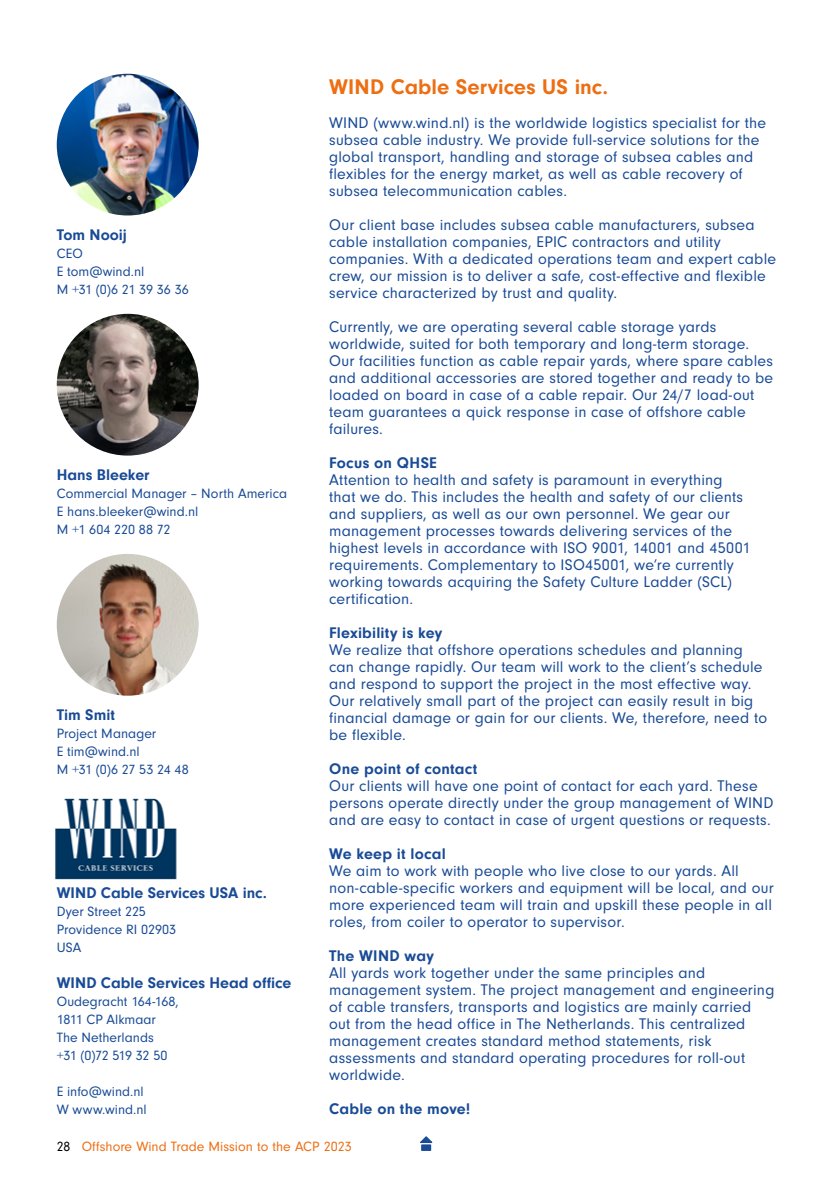
<style>
.page{position:relative;width:840px;height:1191px;background:#fff}
.page>*{position:absolute;margin:0;border:0;box-sizing:border-box;transform-origin:0 0}
.t1{font:700 22px "Neuzeit Gro";letter-spacing:.005em;color:#ed6e13}
.t2{font:16px/17px "Neuzeit Gro";letter-spacing:.01em;color:#194b96}
.t3{font:700 16px "Neuzeit Gro";letter-spacing:.005em;color:#194b96}
.t4{font:14px/18px "Neuzeit Gro";color:#194b96}
.t5{font:14px "Neuzeit Gro";color:#ed6e13}
.s1{color:#000}
</style>
<div class="page">
<img style="left:57px;top:74px;width:141px;height:141px;border-radius:71px">
<img style="left:57px;top:314px;width:141px;height:141px;border-radius:71px">
<img style="left:57px;top:554px;width:141px;height:141px;border-radius:71px">
<img style="left:55px;top:798px;width:122px;height:82px">
<div style="left:421px;top:1144px;width:10px;height:7px;background:#194b96;border:1px solid #194b96"></div>
<svg style="left:420px;top:1136px;width:13px;height:8px"></svg>
<p class="t3" style="left:57px;top:225px;width:72px">Tom Nooij</p>
<p class="t4" style="left:57px;top:244px;width:133px">CEO<br>E tom@wind.nl<br>M +31 (0)6 21 39 36 36</p>
<p class="t3" style="left:57px;top:465px;width:94px">Hans Bleeker</p>
<p class="t4" style="left:57px;top:484px;width:232px">Commercial Manager – North America<br>E hans.bleeker@wind.nl<br>M +1 604 220 88 72</p>
<p class="t3" style="left:57px;top:705px;width:60px">Tim Smit</p>
<p class="t4" style="left:57px;top:724px;width:133px">Project Manager<br>E tim@wind.nl<br>M +31 (0)6 27 53 24 48</p>
<p class="t3" style="left:57px;top:883px;width:212px">WIND Cable Services USA inc.</p>
<p class="t4" style="left:57px;top:902px;width:121px">Dyer Street 225<br>Providence RI 02903<br>USA</p>
<p class="t3" style="left:57px;top:973px;width:236px">WIND Cable Services Head office</p>
<p class="t4" style="left:57px;top:992px;width:123px">Oudegracht 164-168,<br>1811 CP Alkmaar<br>The Netherlands<br>+31 (0)72 519 32 50</p>
<p class="t4" style="left:57px;top:1082px;width:91px">E info@wind.nl<br>W www.wind.nl</p>
<h1 class="t1" style="left:329px;top:74px;width:280px">WIND Cable Services US inc.</h1>
<p class="t2" style="left:329px;top:114px;width:438px">WIND (www.wind.nl) is the worldwide logistics specialist for the subsea cable industry. We provide full-service solutions for the global transport, handling and storage of subsea cables and flexibles for the energy market, as well as cable recovery of subsea telecommunication cables.</p>
<p class="t2" style="left:329px;top:216px;width:448px">Our client base includes subsea cable manufacturers, subsea cable installation companies, EPIC contractors and utility companies. With a dedicated operations team and expert cable crew, our mission is to deliver a safe, cost-effective and flexible service characterized by trust and quality.</p>
<p class="t2" style="left:329px;top:318px;width:445px">Currently, we are operating several cable storage yards worldwide, suited for both temporary and long-term storage.<br>Our facilities function as cable repair yards, where spare cables and additional accessories are stored together and ready to be loaded on board in case of a cable repair. Our 24/7 load-out team guarantees a quick response in case of offshore cable failures.</p>
<p class="t3" style="left:329px;top:453px;width:109px">Focus on QHSE</p>
<p class="t2" style="left:329px;top:471px;width:422px">Attention to health and safety is paramount in everything that we do. This includes the health and safety of our clients and suppliers, as well as our own personnel. We gear our management processes towards delivering services of the highest levels in accordance with ISO 9001, 14001 and 45001 requirements. Complementary to ISO45001, we’re currently working towards acquiring the Safety Culture Ladder (SCL) certification.</p>
<p class="t3" style="left:329px;top:623px;width:114px">Flexibility is key</p>
<p class="t2" style="left:329px;top:641px;width:439px">We realize that offshore operations schedules and planning can change rapidly. Our team will work to the client’s schedule and respond to support the project in the most effective way.<br>Our relatively small part of the project can easily result in big financial damage or gain for our clients. We, therefore, need to be flexible.</p>
<p class="t3" style="left:329px;top:759px;width:150px">One point of contact</p>
<p class="t2" style="left:329px;top:777px;width:445px">Our clients will have one point of contact for each yard. These persons operate directly under the group management of WIND and are easy to contact in case of urgent questions or requests.</p>
<p class="t3" style="left:329px;top:844px;width:118px">We keep it local</p>
<p class="t2" style="left:329px;top:862px;width:446px">We aim to work with people who live close to our yards. All non-cable-specific workers and equipment will be local, and our more experienced team will train and upskill these people in all roles, from coiler to operator to supervisor.</p>
<p class="t3" style="left:329px;top:946px;width:106px">The WIND way</p>
<p class="t2" style="left:329px;top:964px;width:446px">All yards work together under the same principles and management system. The project management and engineering of cable transfers, transports and logistics are mainly carried out from the head office in The Netherlands. This centralized management creates standard method statements, risk assessments and standard operating procedures for roll-out worldwide.</p>
<p class="t3" style="left:329px;top:1099px;width:143px">Cable on the move!</p>
<p class="t5" style="left:57px;top:1138px;width:296px"><span class="s1">28</span> Offshore Wind Trade Mission to the ACP 2023</p>
</div>
